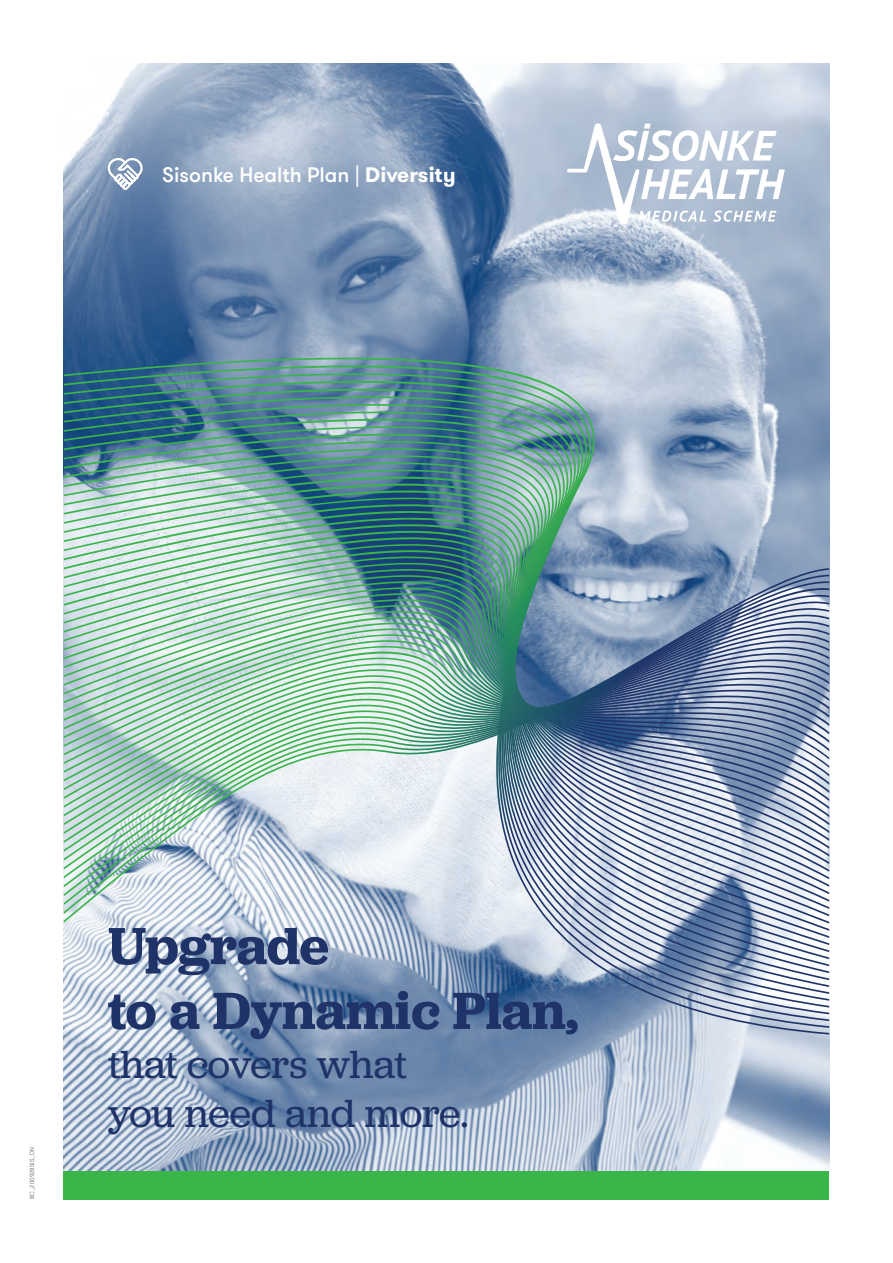
<style>
.page{position:relative;width:893px;height:1263px;background:#fff}
.page>*{position:absolute;margin:0;border:0;box-sizing:border-box;transform-origin:0 0}
.t1{font:600 54.45px "Jubilat";letter-spacing:-.005em;color:#1f3369}
.t2{font:40.8px "Jubilat";letter-spacing:-.005em;color:#1f3369}
.t3{font:500 21px "GT Walsheim";color:#fff}
.t4{font:300 6px "GT Walsheim";letter-spacing:.01em;color:#636366}
.s1{font-weight:400}
.s2{font-weight:700}
</style>
<div class="page">
<img style="left:64px;top:64px;width:765px;height:1107px">
<svg style="left:64px;top:350px;width:765px;height:678px;background:#889fbc"></svg>
<svg style="left:64px;top:357px;width:765px;height:664px;background:#829eb5"></svg>
<svg style="left:64px;top:372px;width:765px;height:635px;background:#7f9db2"></svg>
<svg style="left:64px;top:379px;width:765px;height:622px;background:#7e9db1"></svg>
<svg style="left:64px;top:393px;width:765px;height:594px;background:#7e9db1"></svg>
<svg style="left:64px;top:407px;width:765px;height:566px;background:#819fb3"></svg>
<svg style="left:64px;top:414px;width:765px;height:552px;background:#7498a9"></svg>
<svg style="left:64px;top:432px;width:765px;height:527px;background:#82a1b3"></svg>
<svg style="left:64px;top:439px;width:765px;height:513px;background:#83a1b3"></svg>
<svg style="left:64px;top:446px;width:765px;height:499px;background:#87a4b5"></svg>
<svg style="left:64px;top:454px;width:765px;height:484px;background:#8eaeb6"></svg>
<svg style="left:64px;top:504px;width:765px;height:12px;background:#90b4b5"></svg>
<svg style="left:64px;top:516px;width:765px;height:7px;background:#90b4b5"></svg>
<svg style="left:64px;top:523px;width:765px;height:7px;background:#8eb2b3"></svg>
<svg style="left:64px;top:530px;width:765px;height:12px;background:#87adae"></svg>
<svg style="left:64px;top:542px;width:765px;height:14px;background:#7da4aa"></svg>
<svg style="left:64px;top:556px;width:765px;height:6px;background:#79a1a7"></svg>
<svg style="left:64px;top:562px;width:765px;height:6px;background:#7ca3a9"></svg>
<svg style="left:64px;top:568px;width:765px;height:355px;background:#a2bcc1"></svg>
<div style="left:64px;top:1171px;width:765px;height:28px;background:#39b54a"></div>
<svg style="left:567px;top:123px;width:218px;height:102px"></svg>
<svg style="left:107px;top:157px;width:37px;height:35px"></svg>
<p class="t3" style="left:162px;top:161px;width:295px">Sisonke Health Plan <span class="s1">|</span> <span class="s2">Diversity</span></p>
<p class="t4" style="left:28px;top:1199px;width:54px;rotate:-90deg">BC_200928SIS_DIV</p>
<p class="t1" style="left:108px;top:911px;width:222px">Upgrade</p>
<p class="t1" style="left:108px;top:976px;width:472px">to a Dynamic Plan,</p>
<p class="t2" style="left:108px;top:1039px;width:300px">that covers what</p>
<p class="t2" style="left:108px;top:1088px;width:362px">you need and more.</p>
</div>
